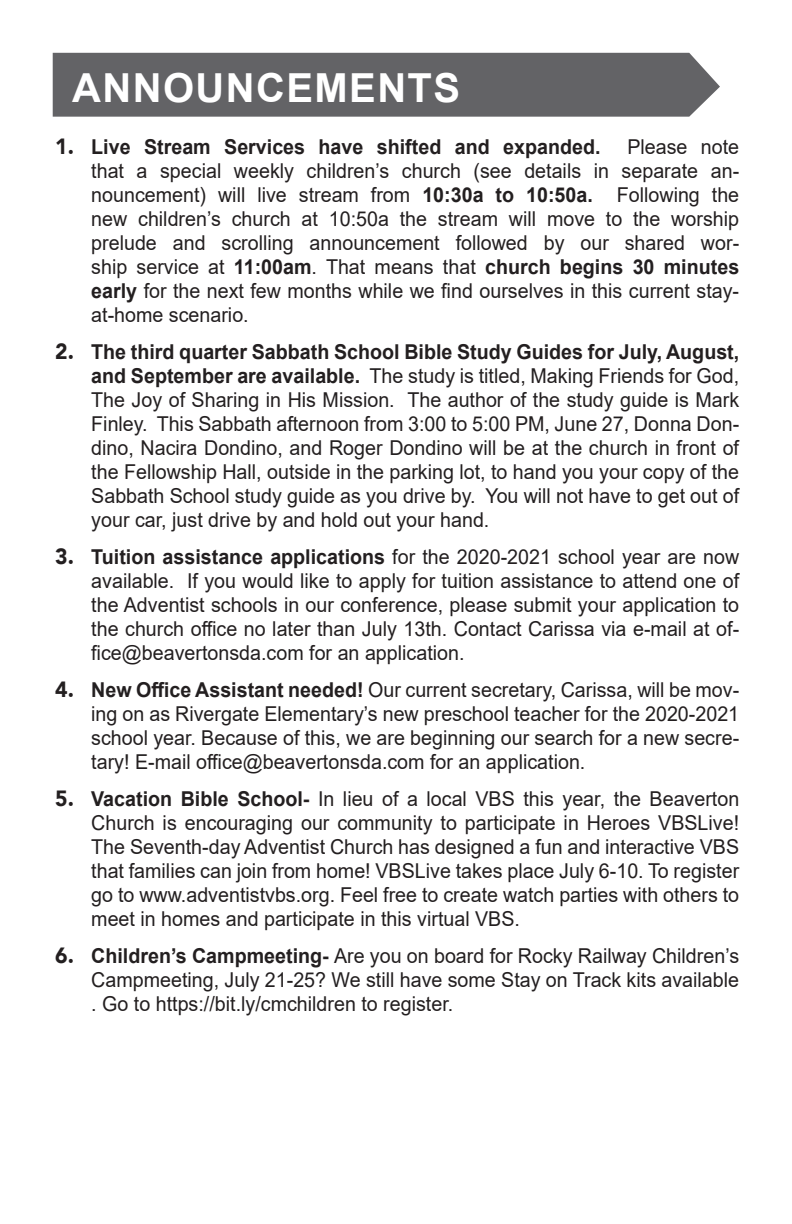
<style>
.page{position:relative;width:792px;height:1224px;background:#fff}
.page>*{position:absolute;margin:0;border:0;box-sizing:border-box;transform-origin:0 0}
.t1{font:700 40px "Arial";letter-spacing:.035em;color:#fff}
.t2{font:20.4px/24px "Arial";color:#231f20;text-align:justify;scale:.96 1}
.t3{font:700 20.4px "Arial";color:#231f20;scale:.96 1}
.s1{font-family:"Avenir";font-weight:900;font-size:22px}
.s2{font-weight:700}
</style>
<div class="page">
<div style="left:53px;top:53px;width:667px;height:64px;background:#636366"></div>
<p class="t1" style="left:72px;top:60px;width:389px">ANNOUNCEMENTS</p>
<p class="t3" style="left:55px;top:132px;width:569px"><span class="s1">1.</span> Live Stream Services have shifted and expanded.</p>
<p class="t2" style="left:91px;top:135px;width:677px;text-indent:536px">Please note that a special weekly children’s church (see details in separate an&shy;nouncement) will live stream from <span class="s2">10:30a to 10:50a.</span> Following the new children’s church at 10:50a the stream will move to the worship prelude and scrolling announcement followed by our shared wor&shy;ship service at <span class="s2">11:00am</span>. That means that <span class="s2">church begins 30 minutes early</span> for the next few months while we find ourselves in this current stay&shy;at-home scenario.</p>
<p class="t2" style="left:91px;top:340px;width:677px;text-indent:-36px"><span class="s1">2.</span> <span class="s2">The third quarter Sabbath School Bible Study Guides for July, August, and September are available.</span> The study is titled, Making Friends for God, The Joy of Sharing in His Mission. The author of the study guide is Mark Finley. This Sabbath afternoon from 3:00 to 5:00 PM, June 27, Donna Don&shy;dino, Nacira Dondino, and Roger Dondino will be at the church in front of the Fellowship Hall, outside in the parking lot, to hand you your copy of the Sabbath School study guide as you drive by. You will not have to get out of your car, just drive by and hold out your hand.</p>
<p class="t2" style="left:91px;top:545px;width:676px;text-indent:-36px"><span class="s1">3.</span> <span class="s2">Tuition assistance applications</span> for the 2020-2021 school year are now available. If you would like to apply for tuition assistance to attend one of the Adventist schools in our conference, please submit your application to the church office no later than July 13th. Contact Carissa via e-mail at of&shy;fice@beavertonsda.com for an application.</p>
<p class="t2" style="left:91px;top:678px;width:676px;text-indent:-36px"><span class="s1">4.</span> <span class="s2">New Office Assistant needed!</span> Our current secretary, Carissa, will be mov&shy;ing on as Rivergate Elementary’s new preschool teacher for the 2020-2021 school year. Because of this, we are beginning our search for a new secre&shy;tary! E-mail office@beavertonsda.com for an application.</p>
<p class="t2" style="left:91px;top:787px;width:677px;text-indent:-36px"><span class="s1">5.</span> <span class="s2">Vacation Bible School-</span> In lieu of a local VBS this year, the Beaverton Church is encouraging our community to participate in Heroes VBSLive!<br>The Seventh-day Adventist Church has designed a fun and interactive VBS that families can join from home! VBSLive takes place July 6-10. To register go to www.adventistvbs.org. Feel free to create watch parties with others to meet in homes and participate in this virtual VBS.</p>
<p class="t2" style="left:91px;top:944px;width:676px;text-indent:-36px"><span class="s1">6.</span> <span class="s2">Children’s Campmeeting-</span> Are you on board for Rocky Railway Children’s Campmeeting, July 21-25? We still have some Stay on Track kits available . Go to https://bit.ly/cmchildren to register.</p>
</div>
